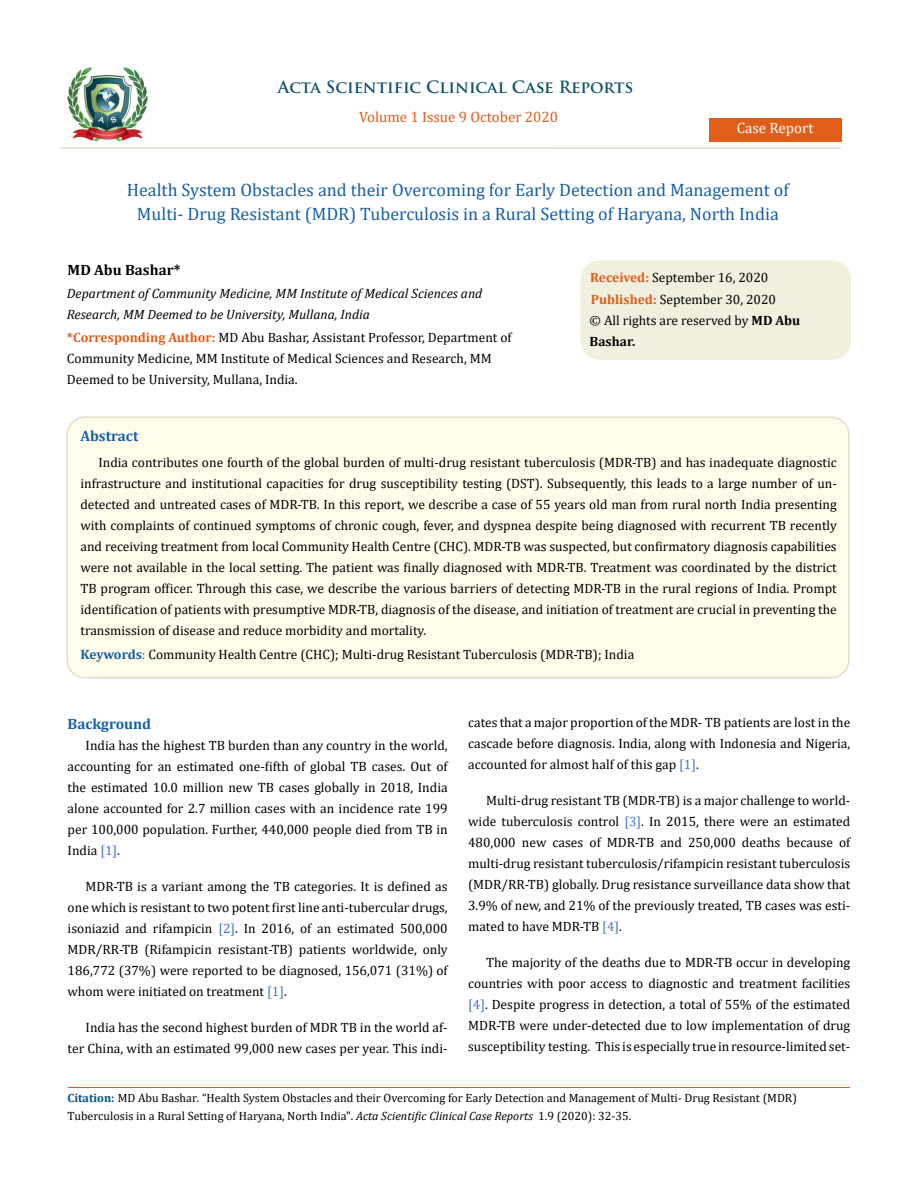
<style>
.page{position:relative;width:917px;height:1188px;background:#fff}
.page>*{position:absolute;margin:0;border:0;box-sizing:border-box;transform-origin:0 0}
.t1{font:18px/24px "Cambria";color:#1560a6;text-align:center}
.t2{font:700 16.5px "Trajan Pro";color:#0e546a}
.t3{font:15px "Cambria";color:#e05d1a}
.t4{font:700 15px "Cambria";color:#1560a6}
.t5{font:700 15px "Cambria";color:#000}
.t6{font:15px "Cambria";color:#fff}
.t7{font:13.5px/21px "Cambria";color:#000;text-align:justify}
.t8{font:italic 13.5px/21px "Cambria";color:#000}
.t9{font:12px/18px "Cambria";color:#000}
.s1{font-weight:700;color:#e05d1a}
.s2{font-weight:700}
.s3{font-weight:700;color:#1560a6}
.s4{color:#1560a6}
.s5{color:#4472c4}
.s6{font-weight:700;color:#035089}
.s7{font-style:italic}
</style>
<div class="page">
<img style="left:68px;top:67px;width:80px;height:74px">
<div style="left:708px;top:118px;width:133px;height:24px;background:#e05d1a"></div>
<div style="left:581px;top:261px;width:269px;height:98px;background:#f1f0de;border-radius:18px"></div>
<div style="left:580px;top:260px;width:271px;height:100px;border:2px solid #f1f0de;border-radius:18px"></div>
<div style="left:67px;top:417px;width:781px;height:261px;background:#fffde9;border-radius:18px"></div>
<div style="left:66px;top:416px;width:783px;height:263px;border:2px solid #e0dfcd;border-radius:18px"></div>
<hr style="left:59px;top:147px;width:782px;height:2px;background:#e0dfcd">
<hr style="left:68px;top:1087px;width:782px;height:1px;background:#e05d1a">
<p class="t2" style="left:278px;top:76px;width:357px">Acta Scientific Clinical Case Reports</p>
<p class="t3" style="left:359px;top:108px;width:200px">Volume 1 Issue 9 October 2020</p>
<p class="t6" style="left:736px;top:119px;width:78px">Case Report</p>
<h1 class="t1" style="left:127px;top:178px;width:663px">Health System Obstacles and their Overcoming for Early Detection and Management of<br>Multi- Drug Resistant (MDR) Tuberculosis in a Rural Setting of Haryana, North India</h1>
<p class="t5" style="left:68px;top:259px;width:114px">MD Abu Bashar*</p>
<p class="t8" style="left:67px;top:283px;width:417px">Department of Community Medicine, MM Institute of Medical Sciences and<br>Research, MM Deemed to be University, Mullana, India</p>
<p class="t7" style="left:67px;top:327px;width:446px;text-align:left"><span class="s1">*Corresponding Author:</span> MD Abu Bashar, Assistant Professor, Department of<br>Community Medicine, MM Institute of Medical Sciences and Research, MM<br>Deemed to be University, Mullana, India.</p>
<p class="t7" style="left:589px;top:267px;width:212px;text-align:left"><span class="s1">Received:</span> September 16, 2020<br><span class="s1">Published:</span> September 30, 2020<br>© All rights are reserved by <span class="s2">MD Abu<br>Bashar.</span></p>
<p class="t4" style="left:80px;top:425px;width:60px">Abstract</p>
<p class="t7" style="left:80px;top:452px;width:757px;text-indent:18px">India contributes one fourth of the global burden of multi-drug resistant tuberculosis (MDR-TB) and has inadequate diagnostic infrastructure and institutional capacities for drug susceptibility testing (DST). Subsequently, this leads to a large number of un&shy;detected and untreated cases of MDR-TB. In this report, we describe a case of 55 years old man from rural north India presenting with complaints of continued symptoms of chronic cough, fever, and dyspnea despite being diagnosed with recurrent TB recently and receiving treatment from local Community Health Centre (CHC). MDR-TB was suspected, but confirmatory diagnosis capabilities were not available in the local setting. The patient was finally diagnosed with MDR-TB. Treatment was coordinated by the district TB program officer. Through this case, we describe the various barriers of detecting MDR-TB in the rural regions of India. Prompt identification of patients with presumptive MDR-TB, diagnosis of the disease, and initiation of treatment are crucial in preventing the transmission of disease and reduce morbidity and mortality.</p>
<p class="t7" style="left:80px;top:644px;width:555px"><span class="s3">Keywords</span><span class="s4">:</span> Community Health Centre (CHC); Multi-drug Resistant Tuberculosis (MDR-TB); India</p>
<p class="t7" style="left:468px;top:712px;width:384px">cates that a major proportion of the MDR- TB patients are lost in the cascade before diagnosis. India, along with Indonesia and Nigeria, accounted for almost half of this gap <span class="s5">[1]</span>.</p>
<p class="t7" style="left:468px;top:790px;width:384px;text-indent:18px">Multi-drug resistant TB (MDR-TB) is a major challenge to world&shy;wide tuberculosis control <span class="s5">[3]</span>. In 2015, there were an estimated 480,000 new cases of MDR-TB and 250,000 deaths because of multi-drug resistant tuberculosis/rifampicin resistant tuberculosis (MDR/RR-TB) globally. Drug resistance surveillance data show that 3.9% of new, and 21% of the previously treated, TB cases was esti&shy;mated to have MDR-TB <span class="s5">[4]</span>.</p>
<p class="t7" style="left:468px;top:952px;width:384px;text-indent:18px">The majority of the deaths due to MDR-TB occur in developing countries with poor access to diagnostic and treatment facilities <span class="s5">[4]</span>. Despite progress in detection, a total of 55% of the estimated MDR-TB were under-detected due to low implementation of drug susceptibility testing. This is especially true in resource-limited set-</p>
<p class="t9" style="left:68px;top:1089px;width:731px"><span class="s6">Citation:</span> MD Abu Bashar<span class="s7">.</span> “Health System Obstacles and their Overcoming for Early Detection and Management of Multi- Drug Resistant (MDR)<br>Tuberculosis in a Rural Setting of Haryana, North India". <span class="s7">Acta Scientific Clinical Case Reports</span> 1.9 (2020): 32-35.</p>
<p class="t4" style="left:68px;top:714px;width:85px">Background</p>
<p class="t7" style="left:68px;top:735px;width:381px;text-indent:18px">India has the highest TB burden than any country in the world, accounting for an estimated one-fifth of global TB cases. Out of the estimated 10.0 million new TB cases globally in 2018, India alone accounted for 2.7 million cases with an incidence rate 199 per 100,000 population. Further, 440,000 people died from TB in India <span class="s5">[1]</span>.</p>
<p class="t7" style="left:68px;top:876px;width:381px;text-indent:18px">MDR-TB is a variant among the TB categories. It is defined as one which is resistant to two potent first line anti-tubercular drugs, isoniazid and rifampicin <span class="s5">[2]</span>. In 2016, of an estimated 500,000<br>MDR/RR-TB (Rifampicin resistant-TB) patients worldwide, only 186,772 (37%) were reported to be diagnosed, 156,071 (31%) of whom were initiated on treatment <span class="s5">[1]</span>.</p>
<p class="t7" style="left:68px;top:1017px;width:381px;text-align:right">India has the second highest burden of MDR TB in the world af&shy;ter China, with an estimated 99,000 new cases per year. This indi-</p>
</div>
